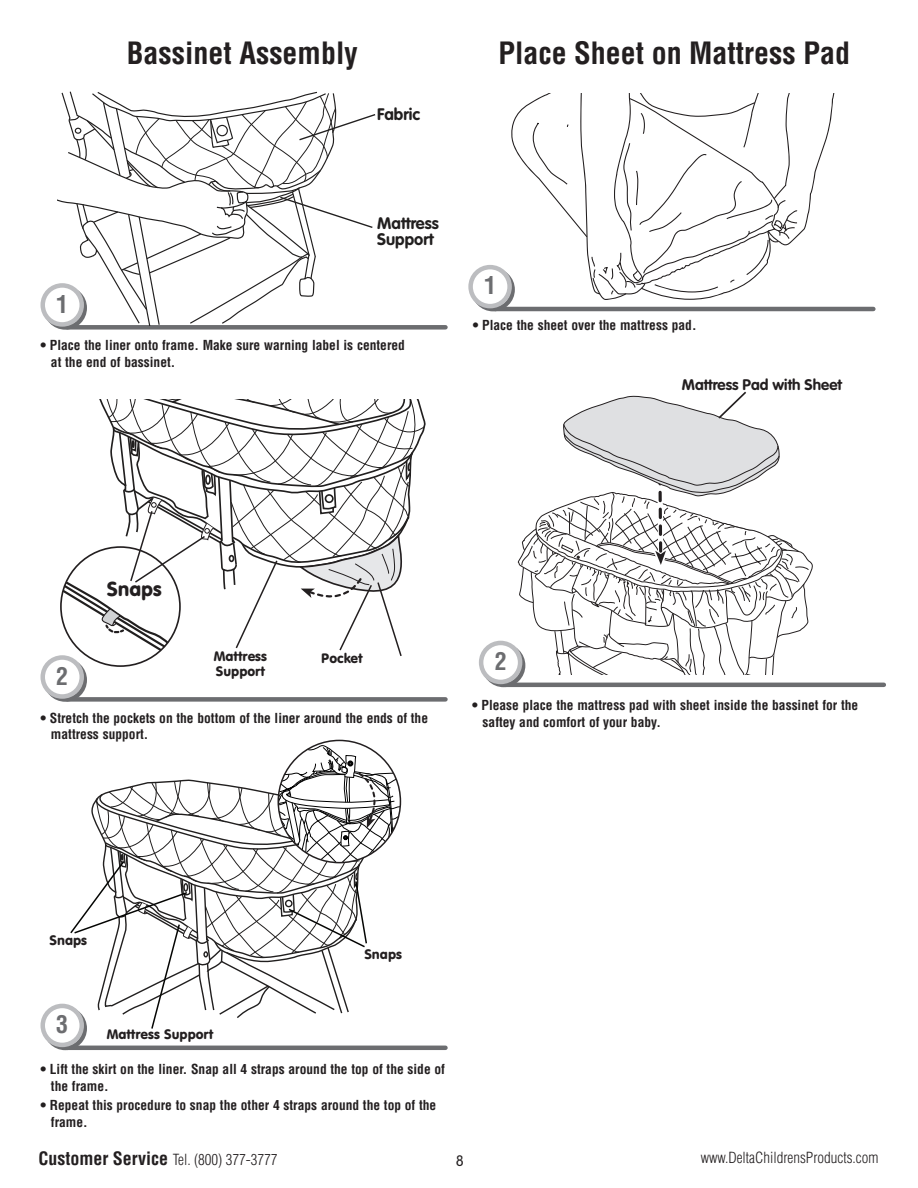
<style>
.page{position:relative;width:918px;height:1188px;background:#fff}
.page>*{position:absolute;margin:0;border:0;box-sizing:border-box;transform-origin:0 0}
.Headers{font:700 condensed 30px "Helvetica";color:#231f20}
.t1{font:700 condensed 24px "Helvetica LT Std";color:#6c6d70}
.t2{font:19.8px "VAG Rounded BT";color:#231f20}
.t3{font:700 16.5px/16.5px "VAG Rounded Std";color:#211f1f}
.t4{font:700 15.15px "VAG Rounded Std";color:#231f20}
.Body_Copy{font:300 condensed 15px "Helvetica";color:#231f20}
.t5{font:300 15px "VAG Rounded";color:#231f20}
.Bullets{font:700 condensed 13.5px/16.5px "Helvetica";color:#231f20}
.Callouts{font:13.5px "VAG Rounded BT";color:#231f20}
.s1{font-weight:700;font-size:18px}
</style>
<div class="page">
<svg style="left:518px;top:391px;width:295px;height:283px"></svg>
<hr style="left:506px;top:683px;width:378px;height:4px;background:#6c6d70">
<svg style="left:484px;top:646px;width:39px;height:39px"></svg>
<div style="left:482px;top:644px;width:43px;height:43px;border:4px solid #6c6d70;border-radius:50%"></div>
<div style="left:481px;top:643px;width:39px;height:39px;background:#fff;border-radius:50%"></div>
<div style="left:479px;top:641px;width:43px;height:43px;border:4px solid #bcbdc0;border-radius:50%"></div>
<hr style="left:67px;top:1046px;width:378px;height:4px;background:#6c6d70">
<svg style="left:46px;top:1009px;width:39px;height:39px"></svg>
<div style="left:44px;top:1007px;width:43px;height:43px;border:4px solid #6c6d70;border-radius:50%"></div>
<div style="left:43px;top:1006px;width:39px;height:39px;background:#fff;border-radius:50%"></div>
<div style="left:40px;top:1004px;width:44px;height:43px;border:4px solid #bcbdc0;border-radius:50%"></div>
<hr style="left:495px;top:307px;width:378px;height:4px;background:#6c6d70">
<svg style="left:474px;top:270px;width:39px;height:39px"></svg>
<div style="left:471px;top:268px;width:44px;height:43px;border:4px solid #6c6d70;border-radius:50%"></div>
<div style="left:471px;top:267px;width:39px;height:39px;background:#fff;border-radius:50%"></div>
<div style="left:468px;top:265px;width:44px;height:43px;border:4px solid #bcbdc0;border-radius:50%"></div>
<svg style="left:511px;top:94px;width:324px;height:206px"></svg>
<div style="left:67px;top:325px;width:378px;height:5px;background:#6c6d70"></div>
<div style="left:46px;top:288px;width:39px;height:39px;background:#bcbdc0;border-radius:50%"></div>
<div style="left:44px;top:286px;width:43px;height:44px;border:4px solid #6c6d70;border-radius:50%"></div>
<svg style="left:43px;top:285px;width:39px;height:39px"></svg>
<div style="left:40px;top:283px;width:44px;height:44px;border:4px solid #bcbdc0;border-radius:50%"></div>
<div style="left:67px;top:697px;width:378px;height:5px;background:#6c6d70"></div>
<svg style="left:46px;top:661px;width:39px;height:39px"></svg>
<div style="left:44px;top:658px;width:43px;height:44px;border:4px solid #6c6d70;border-radius:50%"></div>
<svg style="left:43px;top:658px;width:39px;height:39px"></svg>
<div style="left:40px;top:655px;width:44px;height:44px;border:4px solid #bcbdc0;border-radius:50%"></div>
<svg style="left:57px;top:91px;width:319px;height:236px"></svg>
<svg style="left:61px;top:399px;width:365px;height:262px"></svg>
<svg style="left:69px;top:740px;width:331px;height:290px"></svg>
<p class="Headers" style="left:127px;top:35px;width:232px">Bassinet Assembly</p>
<p class="t3" style="left:377px;top:106px;width:45px">Fabric</p>
<p class="Headers" style="left:498px;top:35px;width:353px">Place Sheet on Mattress Pad</p>
<p class="t1" style="left:56px;top:289px;width:13px">1</p>
<p class="t3" style="left:377px;top:215px;width:63px">Mattress<br>Support</p>
<p class="Bullets" style="left:51px;top:337px;width:356px;text-indent:-10px">• Place the liner onto frame. Make sure warning label is centered at the end of bassinet.</p>
<p class="t1" style="left:484px;top:271px;width:13px">1</p>
<p class="Bullets" style="left:473px;top:317px;width:225px">• Place the sheet over the mattress pad.</p>
<p class="t4" style="left:682px;top:375px;width:162px">Mattress Pad with Sheet</p>
<p class="t1" style="left:56px;top:661px;width:13px">2</p>
<p class="t2" style="left:107px;top:577px;width:57px">Snaps</p>
<p class="Callouts" style="left:214px;top:648px;width:55px">Mattress</p>
<p class="Callouts" style="left:321px;top:650px;width:43px">Pocket</p>
<p class="Callouts" style="left:216px;top:663px;width:50px">Support</p>
<p class="Bullets" style="left:51px;top:709px;width:379px;text-indent:-10px">• Stretch the pockets on the bottom of the liner around the ends of the mattress support.</p>
<p class="t1" style="left:495px;top:646px;width:13px">2</p>
<p class="Bullets" style="left:483px;top:697px;width:377px;text-indent:-10px">• Please place the mattress pad with sheet inside the bassinet for the saftey and comfort of your baby.</p>
<p class="Callouts" style="left:50px;top:931px;width:39px">Snaps</p>
<p class="t1" style="left:56px;top:1009px;width:13px">3</p>
<p class="Callouts" style="left:107px;top:1025px;width:108px">Mattress Support</p>
<p class="Callouts" style="left:365px;top:946px;width:39px">Snaps</p>
<p class="Bullets" style="left:51px;top:1061px;width:396px;text-indent:-10px">• Lift the skirt on the liner. Snap all 4 straps around the top of the side of the frame.</p>
<p class="Bullets" style="left:51px;top:1097px;width:387px;text-indent:-10px">• Repeat this procedure to snap the other 4 straps around the top of the frame.</p>
<p class="Body_Copy" style="left:38px;top:1151px;width:240px"><span class="s1">Customer Service</span> Tel. (800) 377-3777</p>
<p class="Body_Copy" style="left:701px;top:1149px;width:179px">www.DeltaChildrensProducts.com</p>
<p class="t5" style="left:456px;top:1152px;width:10px">8</p>
</div>
